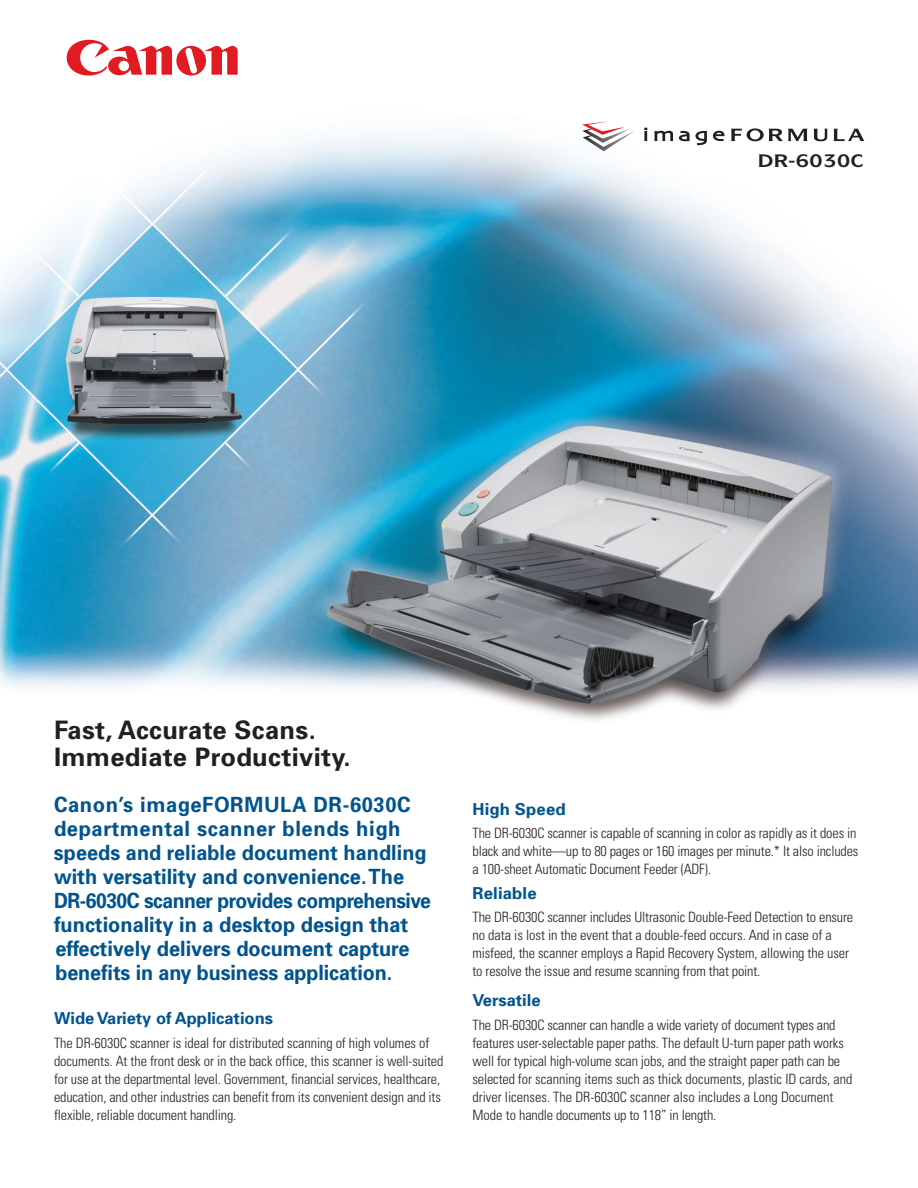
<style>
.page{position:relative;width:918px;height:1188px;background:#fff}
.page>*{position:absolute;margin:0;border:0;box-sizing:border-box;transform-origin:0 0}
.t1{font:700 25.5px/27px "Univers";letter-spacing:.015em;color:#231f20}
.t2{font:700 21px/24px "Univers";color:#00548e;scale:.96 1}
.t3{font:700 16.5px "Univers";color:#00548e}
.t4{font:300 condensed 14.25px/18px "Univers";letter-spacing:-.01em;color:#231f20}
</style>
<div class="page">
<img style="left:0;top:121px;width:918px;height:599px">
<svg style="left:67px;top:40px;width:171px;height:36px"></svg>
<svg style="left:644px;top:128px;width:3px;height:13px"></svg>
<svg style="left:655px;top:131px;width:18px;height:10px"></svg>
<svg style="left:679px;top:131px;width:28px;height:14px"></svg>
<svg style="left:713px;top:131px;width:12px;height:10px"></svg>
<svg style="left:731px;top:128px;width:134px;height:13px"></svg>
<svg style="left:582px;top:129px;width:52px;height:22px"></svg>
<div style="left:608px;top:121px;width:16px;height:6px;background:#fff"></div>
<svg style="left:759px;top:154px;width:104px;height:13px"></svg>
<h1 class="t1" style="left:54px;top:716px;width:298px">Fast, Accurate Scans.<br>Immediate Productivity.</h1>
<p class="t2" style="left:54px;top:792px;width:394px">Canon’s imageFORMULA DR-6030C departmental scanner blends high speeds and reliable document handling with versatility and convenience. The DR-6030C scanner provides comprehensive functionality in a desktop design that effectively delivers document capture benefits in any business application.</p>
<p class="t3" style="left:54px;top:1008px;width:221px">Wide Variety of Applications</p>
<p class="t4" style="left:54px;top:1034px;width:391px">The DR-6030C scanner is ideal for distributed scanning of high volumes of documents. At the front desk or in the back office, this scanner is well-suited for use at the departmental level. Government, financial services, healthcare, education, and other industries can benefit from its convenient design and its flexible, reliable document handling.</p>
<p class="t3" style="left:473px;top:798px;width:95px">High Speed</p>
<p class="t4" style="left:473px;top:824px;width:387px">The DR-6030C scanner is capable of scanning in color as rapidly as it does in black and white—up to 80 pages or 160 images per minute.* It also includes a 100-sheet Automatic Document Feeder (ADF).</p>
<p class="t3" style="left:473px;top:883px;width:66px">Reliable</p>
<p class="t4" style="left:473px;top:908px;width:382px">The DR-6030C scanner includes Ultrasonic Double-Feed Detection to ensure no data is lost in the event that a double-feed occurs. And in case of a misfeed, the scanner employs a Rapid Recovery System, allowing the user to resolve the issue and resume scanning from that point.</p>
<p class="t3" style="left:473px;top:990px;width:70px">Versatile</p>
<p class="t4" style="left:473px;top:1016px;width:382px">The DR-6030C scanner can handle a wide variety of document types and features user-selectable paper paths. The default U-turn paper path works well for typical high-volume scan jobs, and the straight paper path can be selected for scanning items such as thick documents, plastic ID cards, and driver licenses. The DR-6030C scanner also includes a Long Document Mode to handle documents up to 118” in length.</p>
</div>
